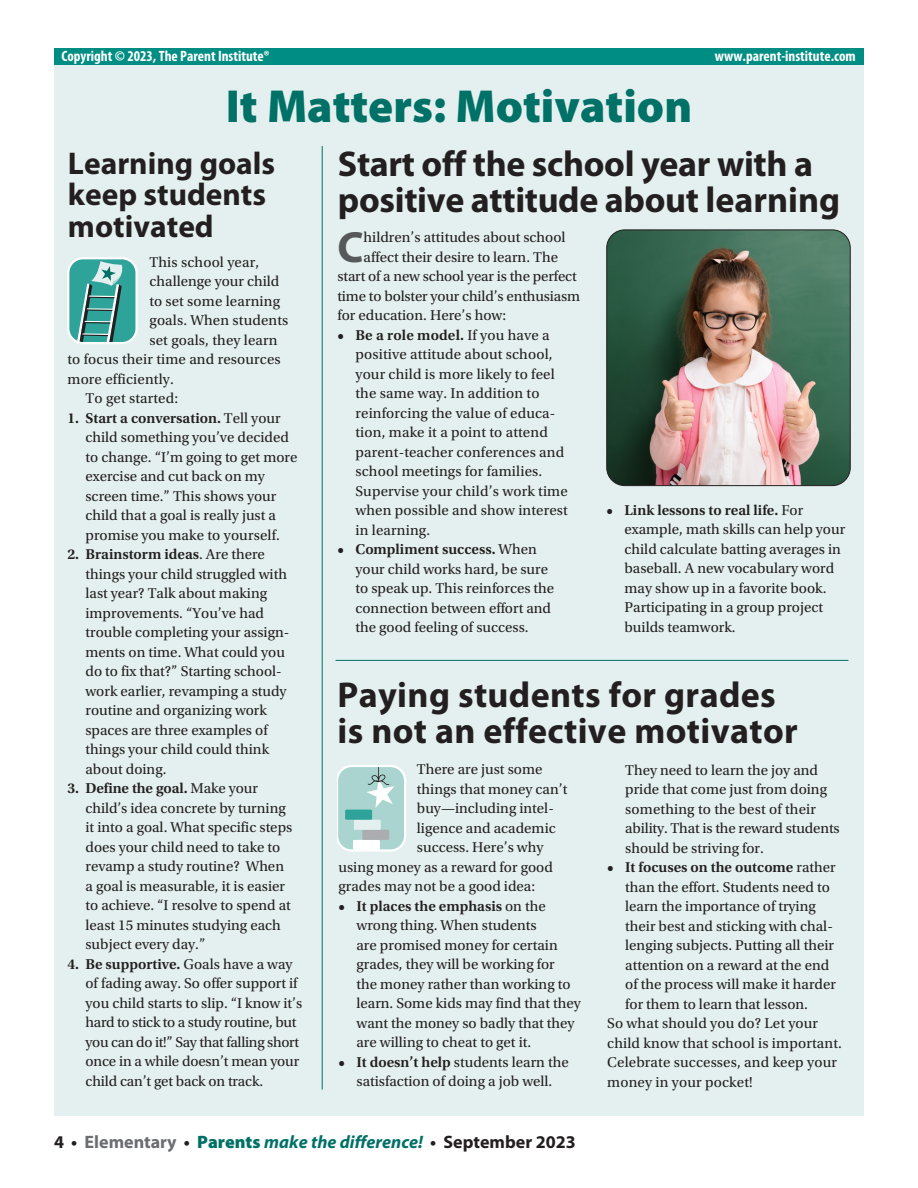
<style>
.page{position:relative;width:918px;height:1188px;background:#fff}
.page>*{position:absolute;margin:0;border:0;box-sizing:border-box;transform-origin:0 0}
.t1{font:900 46.5px "Myriad Pro";color:#007167}
.t2{font:700 43.95px "Myriad Pro";color:#57585a}
.t3{font:700 36px/36px "Myriad Pro";color:#231f20}
.t4{font:700 31.5px/31.5px "Myriad Pro";color:#231f20}
.t5{font:italic 700 18px "Myriad Pro";color:#007167}
.t6{font:15px/19.5px "Utopia Std";color:#231f20}
.t7{font:700 condensed 15px "Myriad Pro";color:#fff}
.t8{font:600 15px "Utopia Std";color:#231f20}
.s1{font-weight:600}
.s2{font-weight:400}
.s3{font-style:normal;color:#231f20}
.s4{font-style:normal;color:#6c6d70}
.s5{font-weight:900;font-style:normal}
</style>
<div class="page">
<div style="left:54px;top:53px;width:810px;height:1063px;background:#e4f0ef"></div>
<hr style="left:336px;top:660px;width:513px;height:1px;background:#007167">
<hr style="left:322px;top:146px;width:1px;height:944px;background:#007167">
<svg style="left:67px;top:257px;width:71px;height:87px"></svg>
<svg style="left:337px;top:765px;width:69px;height:87px"></svg>
<div style="left:54px;top:49px;width:810px;height:16px;background:#008d83"></div>
<img style="left:607px;top:230px;width:243px;height:256px">
<div style="left:606px;top:230px;width:245px;height:256px;border:1px solid #231f20;border-radius:18px"></div>
<p class="t7" style="left:62px;top:46px;width:210px">Copyright © 2023, The Parent Institute®</p>
<p class="t7" style="left:715px;top:46px;width:142px">www.parent-institute.com</p>
<h1 class="t1" style="left:226px;top:75px;width:468px">It Matters: Motivation</h1>
<h3 class="t4" style="left:68px;top:146px;width:209px">Learning goals keep students motivated</h3>
<p class="t6" style="left:150px;top:253px;width:111px">This school year,</p>
<p class="t6" style="left:150px;top:272px;width:131px">challenge your child</p>
<p class="t6" style="left:150px;top:292px;width:132px">to set some learning</p>
<p class="t6" style="left:150px;top:311px;width:140px">goals. When students</p>
<p class="t6" style="left:150px;top:331px;width:130px">set goals, they learn</p>
<p class="t6" style="left:67px;top:350px;width:215px">to focus their time and resources</p>
<p class="t6" style="left:67px;top:370px;width:108px">more efficiently.</p>
<p class="t6" style="left:86px;top:389px;width:94px">To get started:</p>
<p class="t6" style="left:86px;top:409px;width:213px;text-indent:-18px"><span class="s1">1. Start a conversation.</span> Tell your child something you’ve decided to change. “I’m going to get more exercise and cut back on my screen time.” This shows your child that a goal is really just a promise you make to yourself.</p>
<p class="t6" style="left:86px;top:545px;width:205px;text-indent:-18px"><span class="s1">2. Brainstorm ideas</span>. Are there things your child struggled with last year? Talk about making improvements. “You’ve had trouble completing your assign&shy;ments on time. What could you do to fix that?” Starting school&shy;work earlier, revamping a study routine and organizing work spaces are three examples of things your child could think about doing.</p>
<p class="t6" style="left:86px;top:779px;width:208px;text-indent:-18px"><span class="s1">3. Define the goal.</span> Make your child’s idea concrete by turning it into a goal. What specific steps does your child need to take to revamp a study routine? When a goal is measurable, it is easier to achieve. “I resolve to spend at least 15 minutes studying each subject every day.”</p>
<p class="t6" style="left:86px;top:955px;width:218px;text-indent:-18px"><span class="s1">4. Be supportive.</span> Goals have a way of fading away. So offer support if you child starts to slip. “I know it’s hard to stick to a study routine, but you can do it!” Say that falling short once in a while doesn’t mean your child can’t get back on track.</p>
<h3 class="t3" style="left:338px;top:144px;width:504px">Start off the school year with a positive attitude about learning</h3>
<h2 class="t2" style="left:338px;top:218px;width:28px">C</h2>
<p class="t6" style="left:364px;top:228px;width:203px">hildren’s attitudes about school</p>
<p class="t6" style="left:364px;top:247px;width:196px">affect their desire to learn. The</p>
<p class="t6" style="left:337px;top:267px;width:241px">start of a new school year is the perfect</p>
<p class="t6" style="left:337px;top:286px;width:244px">time to bolster your child’s enthusiasm</p>
<p class="t6" style="left:337px;top:306px;width:170px">for education. Here’s how:</p>
<p class="t6" style="left:356px;top:325px;width:214px;text-indent:-18px"><span class="s1">• Be a role model.</span> If you have a positive attitude about school, your child is more likely to feel the same way. In addition to reinforcing the value of educa&shy;tion, make it a point to attend parent-teacher conferences and school meetings for families.<br>Supervise your child’s work time when possible and show interest in learning.</p>
<p class="t6" style="left:356px;top:540px;width:200px;text-indent:-18px"><span class="s1">• Compliment success.</span> When your child works hard, be sure to speak up. This reinforces the connection between effort and the good feeling of success.</p>
<p class="t6" style="left:625px;top:501px;width:222px;text-indent:-18px"><span class="s1">• Link lessons to real life.</span> For example, math skills can help your child calculate batting averages in baseball. A new vocabulary word may show up in a favorite book.<br>Participating in a group project builds teamwork.</p>
<h3 class="t3" style="left:338px;top:676px;width:462px">Paying students for grades is not an effective motivator</h3>
<p class="t6" style="left:625px;top:760px;width:216px">They need to learn the joy and pride that come just from doing something to the best of their ability. That is the reward students should be striving for.</p>
<p class="t8" style="left:607px;top:859px;width:230px">• It focuses on the outcome <span class="s2">rather</span></p>
<p class="t6" style="left:625px;top:877px;width:206px">than the effort. Students need to</p>
<p class="t6" style="left:625px;top:897px;width:192px">learn the importance of trying</p>
<p class="t6" style="left:625px;top:916px;width:209px">their best and sticking with chal-</p>
<p class="t6" style="left:625px;top:936px;width:210px">lenging subjects. Putting all their</p>
<p class="t6" style="left:625px;top:955px;width:206px">attention on a reward at the end</p>
<p class="t6" style="left:625px;top:975px;width:212px">of the process will make it harder</p>
<p class="t6" style="left:625px;top:994px;width:184px">for them to learn that lesson.</p>
<p class="t6" style="left:607px;top:1014px;width:212px">So what should you do? Let your</p>
<p class="t6" style="left:607px;top:1033px;width:236px">child know that school is important.</p>
<p class="t6" style="left:607px;top:1053px;width:231px">Celebrate successes, and keep your</p>
<p class="t6" style="left:607px;top:1072px;width:147px">money in your pocket!</p>
<p class="t6" style="left:417px;top:760px;width:127px">There are just some</p>
<p class="t6" style="left:417px;top:779px;width:152px">things that money can’t</p>
<p class="t6" style="left:417px;top:799px;width:138px">buy—including intel-</p>
<p class="t6" style="left:417px;top:818px;width:140px">ligence and academic</p>
<p class="t6" style="left:417px;top:838px;width:128px">success. Here’s why</p>
<p class="t6" style="left:339px;top:857px;width:216px">using money as a reward for good</p>
<p class="t6" style="left:339px;top:877px;width:198px">grades may not be a good idea:</p>
<p class="t6" style="left:357px;top:896px;width:226px;text-indent:-18px"><span class="s1">• It places the emphasis</span> on the wrong thing. When students<br>are promised money for certain grades, they will be working for<br>the money rather than working to learn. Some kids may find that they want the money so badly that they are willing to cheat to get it.</p>
<p class="t6" style="left:339px;top:1052px;width:232px;text-align:center"><span class="s1">• It doesn’t help</span> students learn the satisfaction of doing a job well.</p>
<p class="t5" style="left:54px;top:1130px;width:523px"><span class="s3">4 •</span> <span class="s4">Elementary</span> <span class="s3">•</span> <span class="s5">Parents</span> make the difference! <span class="s3">• September 2023</span></p>
</div>
